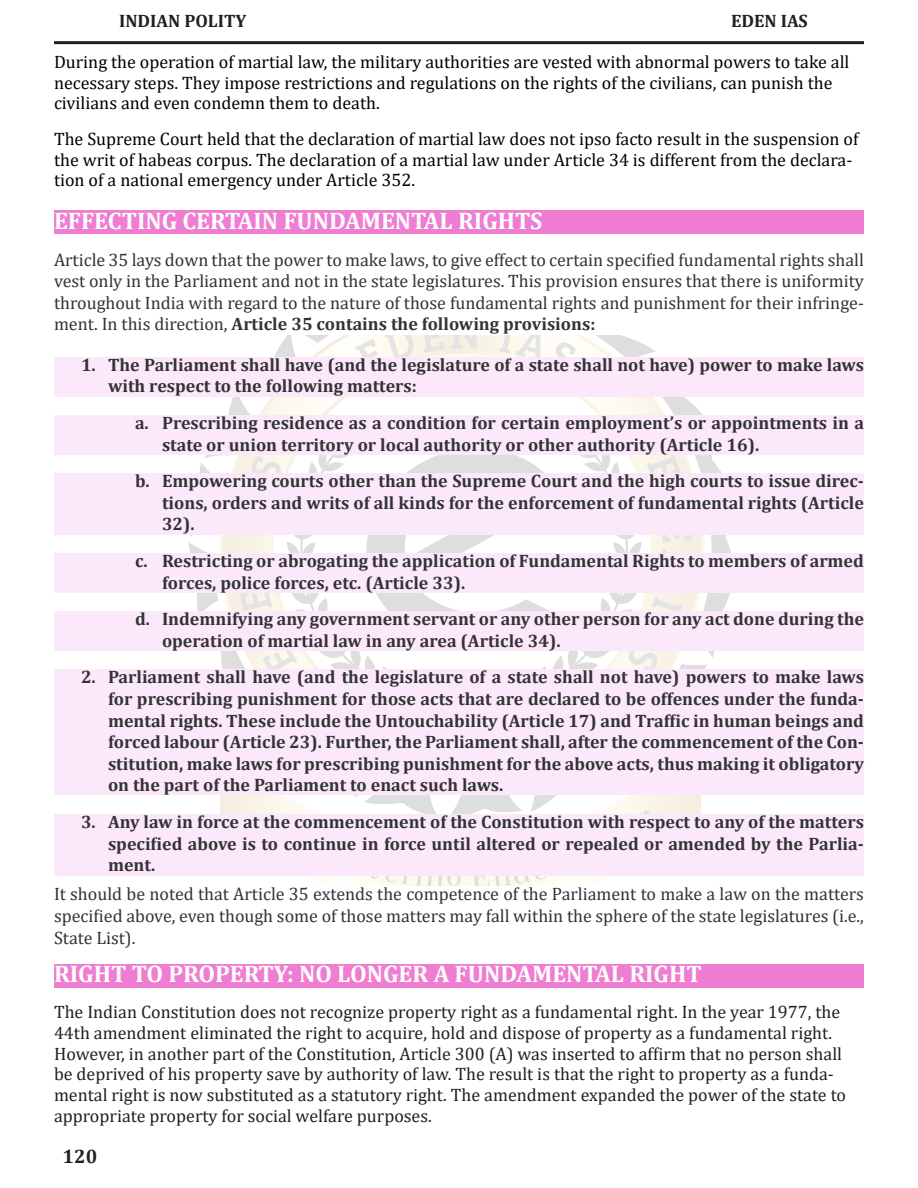
<style>
.page{position:relative;width:918px;height:1188px;background:#fff}
.page>*{position:absolute;margin:0;border:0;box-sizing:border-box;transform-origin:0 0}
.t1{font:700 24px "Cambria";color:#fff}
.t2{font:700 19.5px "Cambria";color:#231f20}
.t3{font:700 18px/21.6px "Cambria";color:#333}
.t4{font:18px/21.6px "Cambria";color:#333;text-align:justify}
.t5{font:18px/20.7px "Cambria";color:#231f20}
.t6{font:18px/20.7px "Cambria";color:#000}
.t7{font:700 18px "Cambria";color:#231f20}
.s1{font-weight:700}
</style>
<div class="page">
<img style="left:115px;top:335px;width:688px;height:551px">
<hr style="left:54px;top:41px;width:810px;height:3px;background:#231f20">
<div style="left:54px;top:210px;width:810px;height:24px;background:#ef7dd1"></div>
<div style="left:54px;top:357px;width:810px;height:39px;background:#fbe9fb"></div>
<div style="left:54px;top:415px;width:810px;height:40px;background:#fbe9fb"></div>
<div style="left:54px;top:473px;width:810px;height:61px;background:#fbe9fb"></div>
<div style="left:54px;top:553px;width:810px;height:40px;background:#fbe9fb"></div>
<div style="left:54px;top:611px;width:810px;height:40px;background:#fbe9fb"></div>
<div style="left:54px;top:669px;width:810px;height:126px;background:#fbe9fb"></div>
<div style="left:54px;top:814px;width:810px;height:61px;background:#fbe9fb"></div>
<div style="left:54px;top:964px;width:810px;height:24px;background:#ef7dd1"></div>
<p class="t7" style="left:119px;top:9px;width:129px">INDIAN POLITY</p>
<p class="t7" style="left:731px;top:9px;width:78px">EDEN IAS</p>
<p class="t6" style="left:54px;top:51px;width:797px">During the operation of martial law, the military authorities are vested with abnormal powers to take all necessary steps. They impose restrictions and regulations on the rights of the civilians, can punish the civilians and even condemn them to death.</p>
<p class="t6" style="left:54px;top:129px;width:806px">The Supreme Court held that the declaration of martial law does not ipso facto result in the suspension of the writ of habeas corpus. The declaration of a martial law under Article 34 is different from the declara&shy;tion of a national emergency under Article 352.</p>
<p class="t1" style="left:54px;top:204px;width:490px">EFFECTING CERTAIN FUNDAMENTAL RIGHTS</p>
<p class="t4" style="left:54px;top:249px;width:811px">Article 35 lays down that the power to make laws, to give effect to certain specified fundamental rights shall vest only in the Parliament and not in the state legislatures. This provision ensures that there is uniformity throughout India with regard to the nature of those fundamental rights and punishment for their infringe&shy;ment. In this direction, <span class="s1">Article 35 contains the following provisions:</span></p>
<p class="t3" style="left:108px;top:353px;width:757px;text-indent:-27px">1. The Parliament shall have (and the legislature of a state shall not have) power to make laws with respect to the following matters:</p>
<p class="t3" style="left:162px;top:412px;width:703px;text-indent:-27px">a. Prescribing residence as a condition for certain employment’s or appointments in a state or union territory or local authority or other authority (Article 16).</p>
<p class="t3" style="left:162px;top:470px;width:703px;text-align:justify;text-indent:-27px">b. Empowering courts other than the Supreme Court and the high courts to issue direc&shy;tions, orders and writs of all kinds for the enforcement of fundamental rights (Article 32).</p>
<p class="t3" style="left:162px;top:550px;width:703px;text-indent:-27px">c. Restricting or abrogating the application of Fundamental Rights to members of armed forces, police forces, etc. (Article 33).</p>
<p class="t3" style="left:162px;top:608px;width:704px;text-indent:-27px">d. Indemnifying any government servant or any other person for any act done during the operation of martial law in any area (Article 34).</p>
<p class="t3" style="left:108px;top:666px;width:758px;text-align:justify;text-indent:-27px">2. Parliament shall have (and the legislature of a state shall not have) powers to make laws for prescribing punishment for those acts that are declared to be offences under the funda&shy;mental rights. These include the Untouchability (Article 17) and Traffic in human beings and forced labour (Article 23). Further, the Parliament shall, after the commencement of the Con&shy;stitution, make laws for prescribing punishment for the above acts, thus making it obligatory on the part of the Parliament to enact such laws.</p>
<p class="t3" style="left:108px;top:811px;width:757px;text-align:justify;text-indent:-27px">3. Any law in force at the commencement of the Constitution with respect to any of the matters specified above is to continue in force until altered or repealed or amended by the Parlia&shy;ment.</p>
<p class="t4" style="left:54px;top:883px;width:812px">It should be noted that Article 35 extends the competence of the Parliament to make a law on the matters specified above, even though some of those matters may fall within the sphere of the state legislatures (i.e., State List).</p>
<p class="t1" style="left:54px;top:957px;width:649px">RIGHT TO PROPERTY: NO LONGER A FUNDAMENTAL RIGHT</p>
<p class="t5" style="left:54px;top:1002px;width:794px">The Indian Constitution does not recognize property right as a fundamental right. In the year 1977, the 44th amendment eliminated the right to acquire, hold and dispose of property as a fundamental right.<br>However, in another part of the Constitution, Article 300 (A) was inserted to affirm that no person shall be deprived of his property save by authority of law. The result is that the right to property as a funda&shy;mental right is now substituted as a statutory right. The amendment expanded the power of the state to appropriate property for social welfare purposes.</p>
<p class="t2" style="left:63px;top:1142px;width:36px">120</p>
</div>
